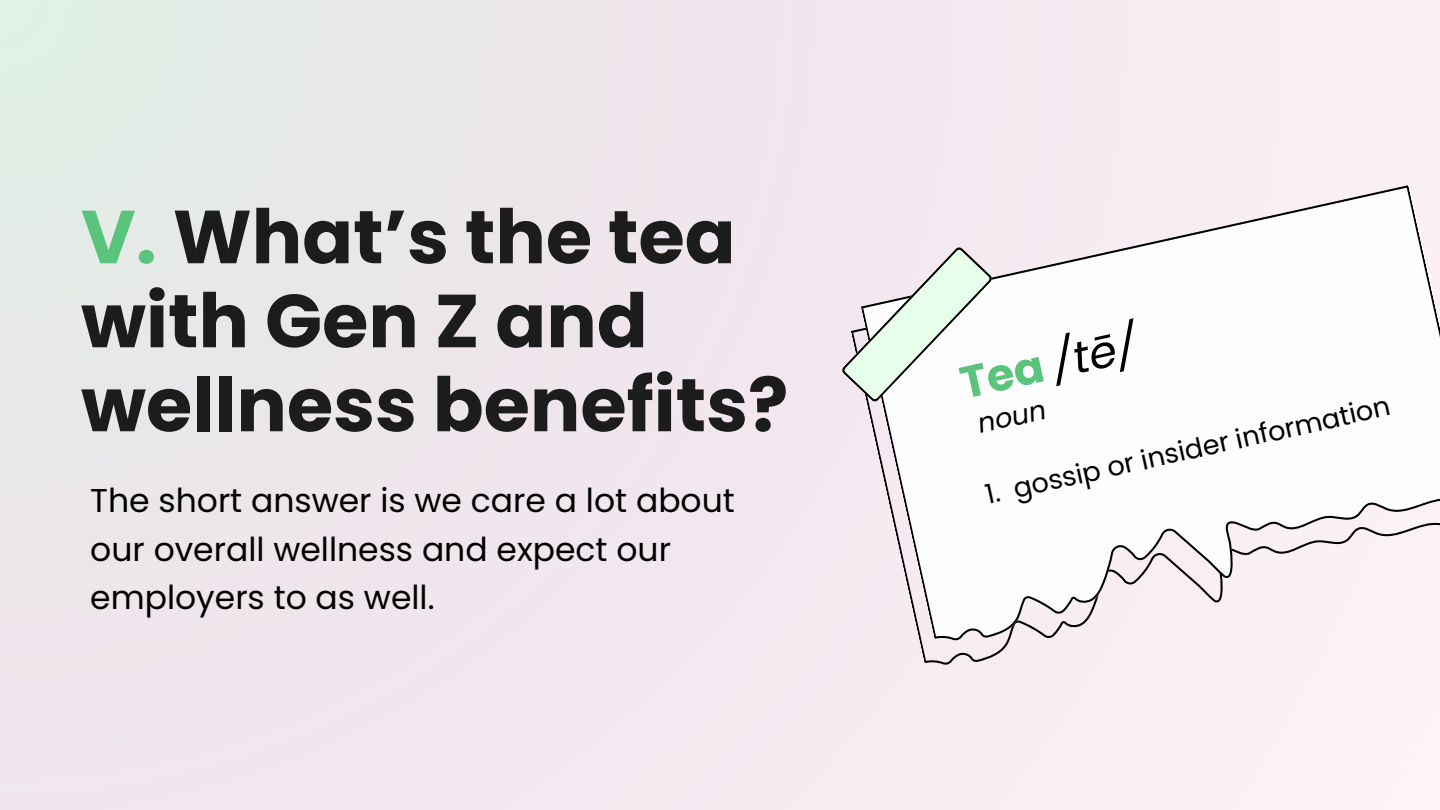
<style>
.page{position:relative;width:1440px;height:810px;background:#f0e7ed}
.page>*{position:absolute;margin:0;border:0;box-sizing:border-box;transform-origin:0 0}
.t1{font:700 75px/84px "Poppins";color:#1c1c1c}
.t2{font:italic 44.6px "Poppins";color:#000}
.t3{font:33px/48.8px "Poppins";color:#000}
.t4{font:27px "Poppins";color:#000}
.t5{font:italic 27px "Poppins";color:#000}
.s1{color:#5ac37c}
.s2{font-weight:700;font-style:normal;color:#5ac37c}
</style>
<div class="page">
<div style="left:922px;top:650px;width:518px;height:24px;background:#faeff3"></div>
<svg style="left:866px;top:184px;width:574px;height:466px"></svg>
<svg style="left:842px;top:247px;width:150px;height:154px"></svg>
<p class="t1" style="left:81px;top:195px;width:709px"><span class="s1">V.</span> What’s the tea with Gen Z and wellness benefits?</p>
<p class="t3" style="left:90px;top:476px;width:646px">The short answer is we care a lot about our overall wellness and expect our employers to as well.</p>
<p class="t2" style="left:954px;top:354px;width:182px;rotate:-13deg"><span class="s2">Tea</span> /tē/</p>
<p class="t4" style="left:982px;top:478px;width:415px;rotate:-13deg">1. gossip or insider information</p>
<p class="t5" style="left:974px;top:406px;width:71px;rotate:-13deg">noun</p>
</div>
